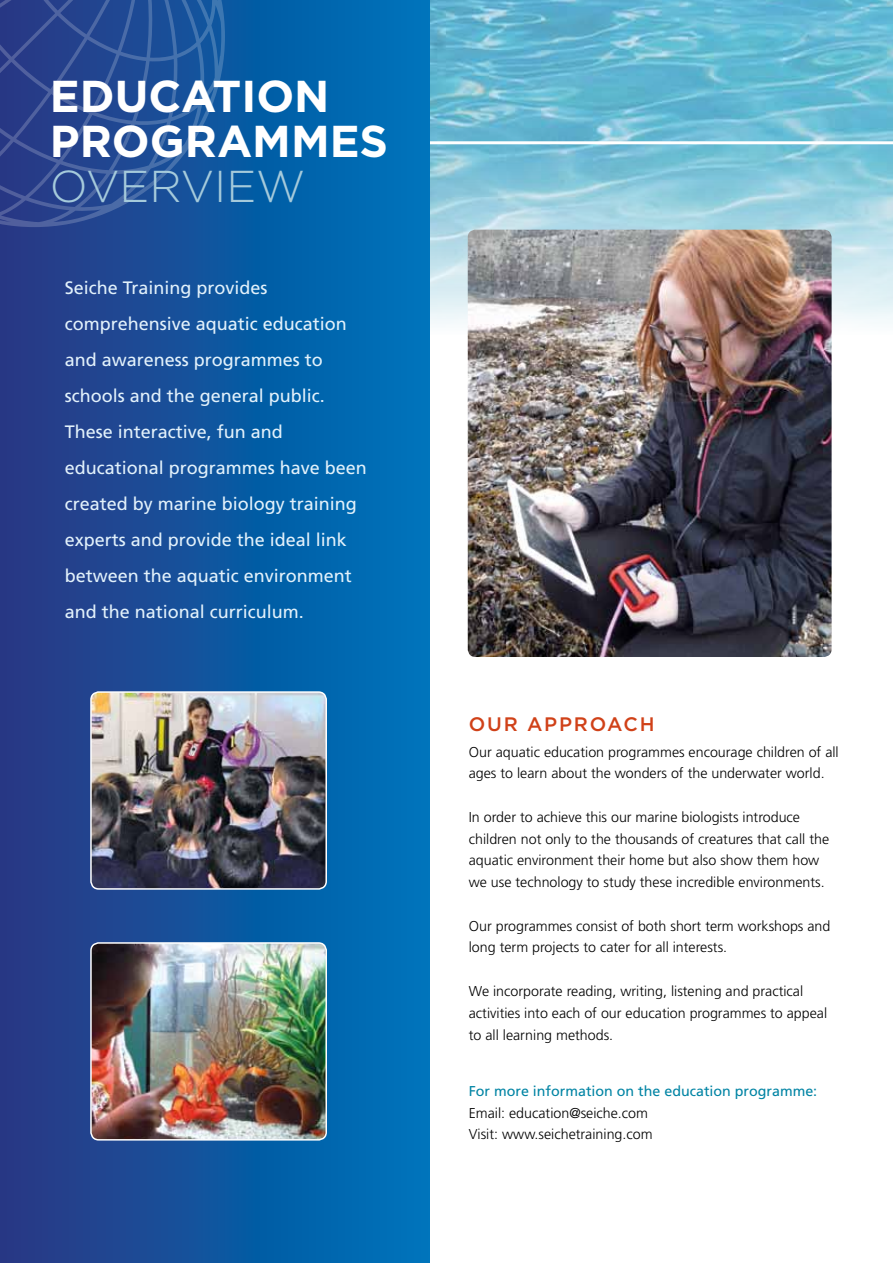
<style>
.page{position:relative;width:893px;height:1263px;background:#fff}
.page>*{position:absolute;margin:0;border:0;box-sizing:border-box;transform-origin:0 0}
.t1{font:700 44.55px/44.5px "Gotham";color:#fff}
.t2{font:300 44.55px "Gotham";color:#a5cadb}
.t3{font:500 19.5px "Gotham";letter-spacing:.09em;color:#d04118}
.t4{font:18px/36px "Frutiger";color:#e2f1fb}
.t5{font:300 14.25px/21.8px "Frutiger";color:#000}
.t6{font:14.25px "Frutiger";color:#0084a4}
</style>
<div class="page">
<img style="left:429px;top:0;width:464px;height:340px">
<hr style="left:417px;top:141px;width:476px;height:3px;background:#fff">
<div style="left:0;top:0;width:429px;height:1263px;background:linear-gradient(to right,#2a3783,#0075bc)"></div>
<img style="left:91px;top:943px;width:235px;height:197px">
<div style="left:90px;top:942px;width:237px;height:198px;border:2px solid #fff;border-radius:8px"></div>
<img style="left:91px;top:692px;width:235px;height:197px">
<div style="left:90px;top:691px;width:237px;height:199px;border:2px solid #fff;border-radius:8px"></div>
<img style="left:468px;top:230px;width:364px;height:427px">
<svg style="left:0;top:0;width:225px;height:227px;background:#254c95"></svg>
<h1 class="t1" style="left:50px;top:73px;width:340px">EDUCATION<br>PROGRAMMES</h1>
<h1 class="t2" style="left:50px;top:162px;width:257px">OVERVIEW</h1>
<p class="t4" style="left:65px;top:269px;width:304px">Seiche Training provides comprehensive aquatic education and awareness programmes to schools and the general public.<br>These interactive, fun and educational programmes have been created by marine biology training experts and provide the ideal link between the aquatic environment and the national curriculum.</p>
<h2 class="t3" style="left:469px;top:713px;width:187px">OUR APPROACH</h2>
<p class="t5" style="left:469px;top:741px;width:371px">Our aquatic education programmes encourage children of all ages to learn about the wonders of the underwater world.</p>
<p class="t5" style="left:469px;top:806px;width:362px">In order to achieve this our marine biologists introduce children not only to the thousands of creatures that call the aquatic environment their home but also show them how we use technology to study these incredible environments.</p>
<p class="t5" style="left:469px;top:915px;width:363px">Our programmes consist of both short term workshops and long term projects to cater for all interests.</p>
<p class="t5" style="left:469px;top:980px;width:360px">We incorporate reading, writing, listening and practical activities into each of our education programmes to appeal to all learning methods.</p>
<p class="t6" style="left:469px;top:1082px;width:350px">For more information on the education programme:</p>
<p class="t5" style="left:469px;top:1102px;width:185px">Email: education@seiche.com<br>Visit: www.seichetraining.com</p>
</div>
